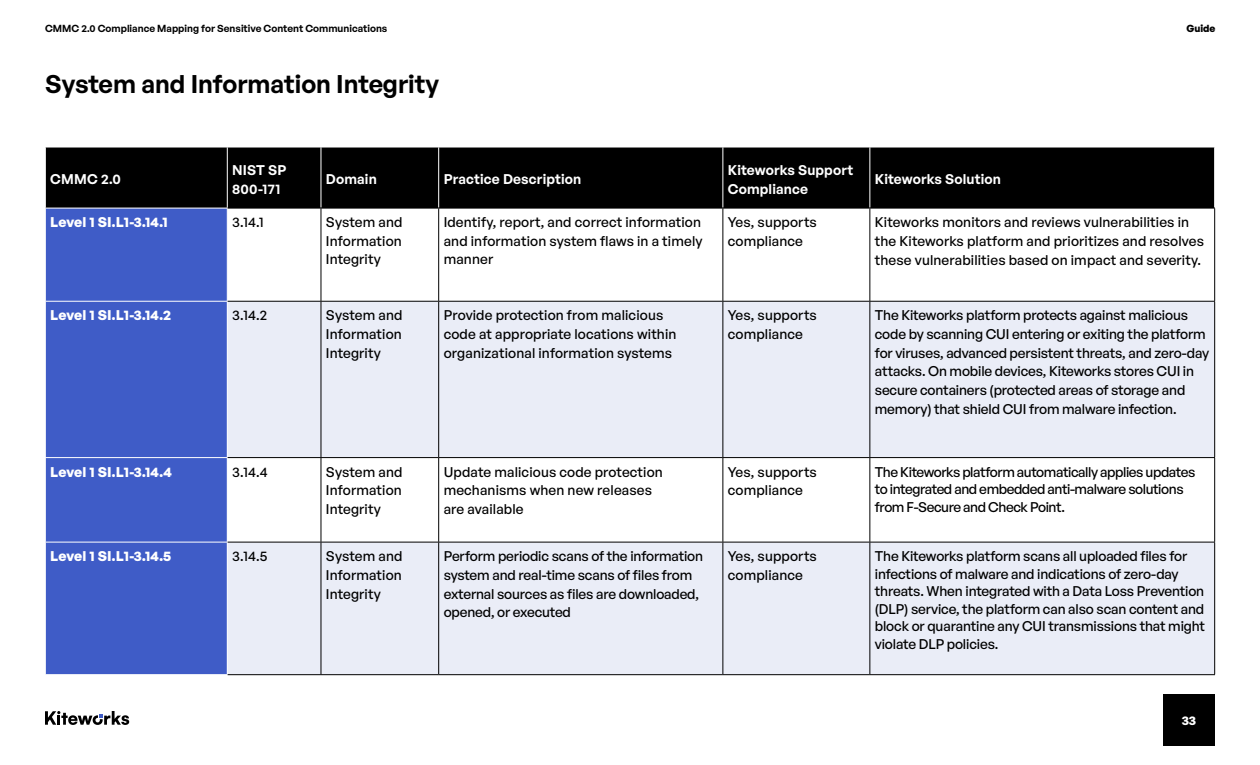
<style>
.page{position:relative;width:1260px;height:765px;background:#fff}
.page>*{position:absolute;margin:0;border:0;box-sizing:border-box;transform-origin:0 0}
.t1{font:600 25px "General Sans";color:#000}
.t2{font:500 13.75px/18.8px "General Sans";letter-spacing:-.01em;color:#000;text-align:justify}
.t3{font:500 13.75px/18.8px "General Sans";letter-spacing:.01em;color:#000}
.t4{font:500 13.75px/17.5px "General Sans";letter-spacing:-.03em;color:#000}
.t5{font:600 13.75px/18.8px "General Sans";letter-spacing:.01em;color:#fff}
.t6{font:700 13.75px "General Sans";letter-spacing:.01em;color:#fff}
.t7{font:700 12.5px "General Sans";color:#fff}
.t8{font:600 10px "General Sans";color:#000}
.t9{font:700 10px "General Sans";color:#000}
</style>
<div class="page">
<div style="left:1163px;top:695px;width:52px;height:51px;background:#000"></div>
<svg style="left:45px;top:711px;width:84px;height:14px"></svg>
<div style="left:46px;top:148px;width:1168px;height:60px;background:#000"></div>
<div style="left:46px;top:209px;width:181px;height:465px;background:#3f5cc7"></div>
<div style="left:228px;top:302px;width:986px;height:372px;background:#eaedf7"></div>
<svg style="left:228px;top:458px;width:986px;height:84px"></svg>
<hr style="left:227px;top:147px;width:1px;height:61px;background:#fff">
<hr style="left:321px;top:147px;width:1px;height:61px;background:#fff">
<hr style="left:438px;top:147px;width:1px;height:61px;background:#fff">
<hr style="left:723px;top:147px;width:1px;height:61px;background:#fff">
<hr style="left:870px;top:147px;width:1px;height:61px;background:#fff">
<hr style="left:45px;top:301px;width:183px;height:1px;background:#fff">
<hr style="left:45px;top:457px;width:183px;height:1px;background:#fff">
<hr style="left:45px;top:542px;width:183px;height:1px;background:#fff">
<hr style="left:228px;top:208px;width:93px;height:1px;background:#000">
<hr style="left:321px;top:208px;width:118px;height:1px;background:#000">
<hr style="left:321px;top:208px;width:1px;height:93px;background:#000">
<hr style="left:439px;top:208px;width:284px;height:1px;background:#000">
<hr style="left:438px;top:208px;width:1px;height:93px;background:#000">
<hr style="left:723px;top:208px;width:147px;height:1px;background:#000">
<hr style="left:723px;top:208px;width:1px;height:93px;background:#000">
<hr style="left:870px;top:208px;width:345px;height:1px;background:#000">
<hr style="left:870px;top:208px;width:1px;height:93px;background:#000">
<hr style="left:1214px;top:208px;width:1px;height:93px;background:#000">
<hr style="left:228px;top:301px;width:93px;height:1px;background:#000">
<hr style="left:321px;top:301px;width:118px;height:1px;background:#000">
<hr style="left:321px;top:302px;width:1px;height:155px;background:#000">
<hr style="left:439px;top:301px;width:284px;height:1px;background:#000">
<hr style="left:438px;top:302px;width:1px;height:155px;background:#000">
<hr style="left:723px;top:301px;width:147px;height:1px;background:#000">
<hr style="left:723px;top:302px;width:1px;height:155px;background:#000">
<hr style="left:870px;top:301px;width:345px;height:1px;background:#000">
<hr style="left:870px;top:302px;width:1px;height:155px;background:#000">
<hr style="left:1214px;top:302px;width:1px;height:155px;background:#000">
<hr style="left:228px;top:457px;width:93px;height:1px;background:#000">
<hr style="left:321px;top:457px;width:118px;height:1px;background:#000">
<hr style="left:321px;top:458px;width:1px;height:84px;background:#000">
<hr style="left:439px;top:457px;width:284px;height:1px;background:#000">
<hr style="left:438px;top:458px;width:1px;height:84px;background:#000">
<hr style="left:723px;top:457px;width:147px;height:1px;background:#000">
<hr style="left:723px;top:458px;width:1px;height:84px;background:#000">
<hr style="left:870px;top:457px;width:345px;height:1px;background:#000">
<hr style="left:870px;top:458px;width:1px;height:84px;background:#000">
<hr style="left:1214px;top:458px;width:1px;height:84px;background:#000">
<hr style="left:228px;top:542px;width:93px;height:1px;background:#000">
<hr style="left:321px;top:542px;width:118px;height:1px;background:#000">
<hr style="left:321px;top:542px;width:1px;height:132px;background:#000">
<hr style="left:439px;top:542px;width:284px;height:1px;background:#000">
<hr style="left:438px;top:542px;width:1px;height:132px;background:#000">
<hr style="left:723px;top:542px;width:147px;height:1px;background:#000">
<hr style="left:723px;top:542px;width:1px;height:132px;background:#000">
<hr style="left:870px;top:542px;width:345px;height:1px;background:#000">
<hr style="left:870px;top:542px;width:1px;height:132px;background:#000">
<hr style="left:1214px;top:542px;width:1px;height:132px;background:#000">
<hr style="left:228px;top:674px;width:93px;height:1px;background:#000">
<hr style="left:321px;top:674px;width:118px;height:1px;background:#000">
<hr style="left:439px;top:674px;width:284px;height:1px;background:#000">
<hr style="left:723px;top:674px;width:147px;height:1px;background:#000">
<hr style="left:870px;top:674px;width:345px;height:1px;background:#000">
<p class="t8" style="left:45px;top:22px;width:344px">CMMC 2.0 Compliance Mapping for Sensitive Content Communications</p>
<p class="t9" style="left:1186px;top:22px;width:31px">Guide</p>
<h1 class="t1" style="left:45px;top:68px;width:395px">System and Information Integrity</h1>
<p class="t5" style="left:50px;top:170px;width:72px">CMMC 2.0</p>
<p class="t5" style="left:232px;top:160px;width:56px">NIST SP<br>800-171</p>
<p class="t5" style="left:326px;top:170px;width:52px">Domain</p>
<p class="t5" style="left:444px;top:170px;width:139px">Practice Description</p>
<p class="t5" style="left:728px;top:160px;width:127px">Kiteworks Support<br>Compliance</p>
<p class="t5" style="left:875px;top:170px;width:128px">Kiteworks Solution</p>
<p class="t6" style="left:50px;top:213px;width:119px">Level 1 SI.L1-3.14.1</p>
<p class="t2" style="left:232px;top:212px;width:33px">3.14.1</p>
<p class="t2" style="left:326px;top:212px;width:78px">System and Information Integrity</p>
<p class="t2" style="left:444px;top:212px;width:260px">Identify, report, and correct information and information system flaws in a timely manner</p>
<p class="t3" style="left:728px;top:212px;width:91px">Yes, supports compliance</p>
<p class="t3" style="left:875px;top:212px;width:331px">Kiteworks monitors and reviews vulnerabilities in the Kiteworks platform and prioritizes and resolves these vulnerabilities based on impact and severity.</p>
<p class="t6" style="left:50px;top:306px;width:122px">Level 1 SI.L1-3.14.2</p>
<p class="t2" style="left:232px;top:305px;width:36px">3.14.2</p>
<p class="t2" style="left:326px;top:305px;width:78px">System and Information Integrity</p>
<p class="t3" style="left:444px;top:305px;width:234px">Provide protection from malicious code at appropriate locations within organizational information systems</p>
<p class="t3" style="left:728px;top:305px;width:91px">Yes, supports compliance</p>
<p class="t2" style="left:875px;top:305px;width:336px;text-align:left">The Kiteworks platform protects against malicious code by scanning CUI entering or exiting the platform for viruses, advanced persistent threats, and zero-day attacks. On mobile devices, Kiteworks stores CUI in secure containers (protected areas of storage and memory) that shield CUI from malware infection.</p>
<p class="t6" style="left:50px;top:463px;width:123px">Level 1 SI.L1-3.14.4</p>
<p class="t2" style="left:232px;top:462px;width:37px">3.14.4</p>
<p class="t2" style="left:326px;top:462px;width:78px">System and Information Integrity</p>
<p class="t3" style="left:444px;top:462px;width:221px">Update malicious code protection mechanisms when new releases are available</p>
<p class="t3" style="left:728px;top:462px;width:91px">Yes, supports compliance</p>
<p class="t4" style="left:875px;top:463px;width:322px">The Kiteworks platform automatically applies updates to integrated and embedded anti-malware solutions from F-Secure and Check Point.</p>
<p class="t6" style="left:50px;top:547px;width:123px">Level 1 SI.L1-3.14.5</p>
<p class="t2" style="left:232px;top:546px;width:37px">3.14.5</p>
<p class="t2" style="left:326px;top:546px;width:78px">System and Information Integrity</p>
<p class="t2" style="left:444px;top:546px;width:261px;text-align:left">Perform periodic scans of the information system and real-time scans of files from external sources as files are downloaded, opened, or executed</p>
<p class="t3" style="left:728px;top:546px;width:91px">Yes, supports compliance</p>
<p class="t2" style="left:875px;top:547px;width:332px;line-height:17.5px;text-align:left">The Kiteworks platform scans all uploaded files for infections of malware and indications of zero-day threats. When integrated with a Data Loss Prevention (DLP) service, the platform can also scan content and block or quarantine any CUI transmissions that might violate DLP policies.</p>
<p class="t7" style="left:1182px;top:713px;width:16px">33</p>
</div>
